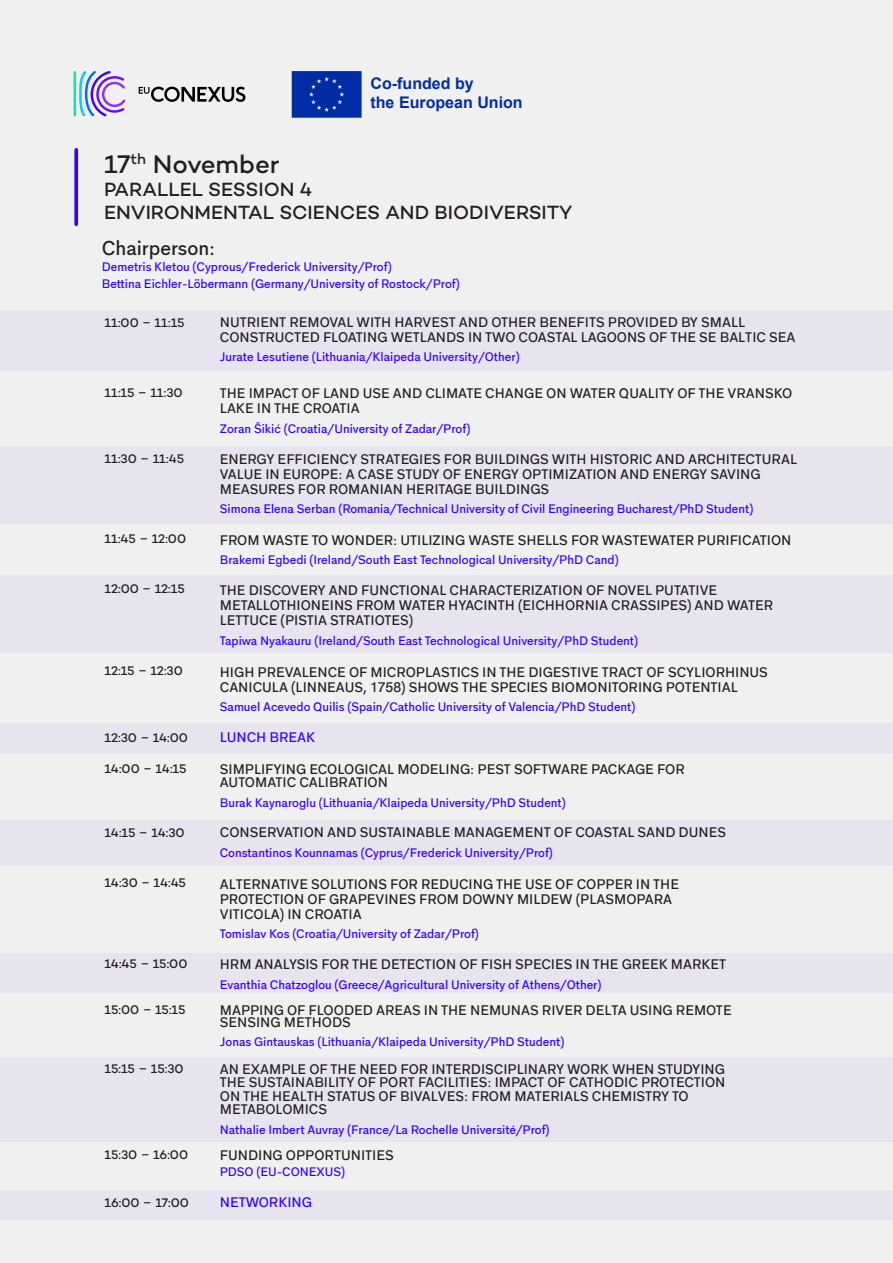
<style>
.page{position:relative;width:893px;height:1263px;background:#f0f0f0}
.page>*{position:absolute;margin:0;border:0;box-sizing:border-box;transform-origin:0 0}
.t1{font:500 25.95px "Campton";letter-spacing:-.005em;color:#231f20}
.t2{font:500 19.5px/23.4px "Campton";color:#231f20}
.t3{font:500 19.5px "Grantipo";color:#231f20}
.t4{font:700 16.05px/19.2px "Arial";color:#002da6}
.t5{font:500 13.5px/15px "Grantipo";color:#231f20}
.t6{font:500 13.5px "Grantipo";color:#3400ff}
.t7{font:500 12.75px "Campton";color:#231f20}
.t8{font:500 12px/16.5px "Grantipo";color:#3400ff}
</style>
<div class="page">
<div style="left:0;top:310px;width:893px;height:61px;background:#e7e4f0"></div>
<div style="left:0;top:447px;width:893px;height:77px;background:#e7e4f0"></div>
<div style="left:0;top:576px;width:893px;height:77px;background:#e7e4f0"></div>
<div style="left:0;top:953px;width:893px;height:39px;background:#e7e4f0"></div>
<div style="left:0;top:1190px;width:893px;height:29px;background:#e7e4f0"></div>
<div style="left:0;top:820px;width:893px;height:46px;background:#e7e4f0"></div>
<div style="left:0;top:1057px;width:893px;height:85px;background:#e7e4f0"></div>
<div style="left:0;top:723px;width:893px;height:31px;background:#e7e4f0"></div>
<svg style="left:74px;top:148px;width:4px;height:78px"></svg>
<svg style="left:79px;top:71px;width:46px;height:45px"></svg>
<hr style="left:74px;top:71px;width:2px;height:45px;background:#00ebac">
<svg style="left:139px;top:87px;width:106px;height:15px"></svg>
<svg style="left:292px;top:71px;width:70px;height:47px"></svg>
<p class="t4" style="left:370px;top:74px;width:154px">Co-funded by<br>the European Union</p>
<h1 class="t1" style="left:104px;top:147px;width:177px">17<sup>th</sup> November</h1>
<h2 class="t2" style="left:104px;top:177px;width:470px">PARALLEL SESSION 4<br>ENVIRONMENTAL SCIENCES AND BIODIVERSITY</h2>
<h2 class="t3" style="left:102px;top:232px;width:115px">Chairperson:</h2>
<p class="t8" style="left:102px;top:258px;width:359px">Demetris Kletou (Cyprous/Frederick University/Prof)<br>Bettina Eichler-Löbermann (Germany/University of Rostock/Prof)</p>
<p class="t7" style="left:105px;top:314px;width:82px">11:00 – 11:15</p>
<p class="t5" style="left:220px;top:313px;width:577px">NUTRIENT REMOVAL WITH HARVEST AND OTHER BENEFITS PROVIDED BY SMALL<br>CONSTRUCTED FLOATING WETLANDS IN TWO COASTAL LAGOONS OF THE SE BALTIC SEA</p>
<p class="t8" style="left:220px;top:347px;width:301px">Jurate Lesutiene (Lithuania/Klaipeda University/Other)</p>
<p class="t7" style="left:105px;top:385px;width:80px">11:15 – 11:30</p>
<p class="t5" style="left:220px;top:384px;width:574px">THE IMPACT OF LAND USE AND CLIMATE CHANGE ON WATER QUALITY OF THE VRANSKO<br>LAKE IN THE CROATIA</p>
<p class="t8" style="left:220px;top:419px;width:252px">Zoran Šikić (Croatia/University of Zadar/Prof)</p>
<p class="t5" style="left:220px;top:450px;width:579px">ENERGY EFFICIENCY STRATEGIES FOR BUILDINGS WITH HISTORIC AND ARCHITECTURAL<br>VALUE IN EUROPE: A CASE STUDY OF ENERGY OPTIMIZATION AND ENERGY SAVING<br>MEASURES FOR ROMANIAN HERITAGE BUILDINGS</p>
<p class="t8" style="left:220px;top:499px;width:535px">Simona Elena Serban (Romania/Technical University of Civil Engineering Bucharest/PhD Student)</p>
<p class="t7" style="left:105px;top:450px;width:81px">11:30 – 11:45</p>
<p class="t7" style="left:105px;top:531px;width:83px">11:45 – 12:00</p>
<p class="t5" style="left:220px;top:531px;width:573px">FROM WASTE TO WONDER: UTILIZING WASTE SHELLS FOR WASTEWATER PURIFICATION</p>
<p class="t8" style="left:220px;top:550px;width:400px">Brakemi Egbedi (Ireland/South East Technological University/PhD Cand)</p>
<p class="t7" style="left:105px;top:581px;width:82px">12:00 – 12:15</p>
<p class="t5" style="left:220px;top:581px;width:555px">THE DISCOVERY AND FUNCTIONAL CHARACTERIZATION OF NOVEL PUTATIVE<br>METALLOTHIONEINS FROM WATER HYACINTH (EICHHORNIA CRASSIPES) AND WATER<br>LETTUCE (PISTIA STRATIOTES)</p>
<p class="t8" style="left:220px;top:631px;width:420px">Tapiwa Nyakauru (Ireland/South East Technological University/PhD Student)</p>
<p class="t7" style="left:105px;top:662px;width:80px">12:15 – 12:30</p>
<p class="t5" style="left:220px;top:663px;width:550px">HIGH PREVALENCE OF MICROPLASTICS IN THE DIGESTIVE TRACT OF SCYLIORHINUS<br>CANICULA (LINNEAUS, 1758) SHOWS THE SPECIES BIOMONITORING POTENTIAL</p>
<p class="t8" style="left:220px;top:697px;width:417px">Samuel Acevedo Quilis (Spain/Catholic University of Valencia/PhD Student)</p>
<p class="t7" style="left:105px;top:729px;width:85px">12:30 – 14:00</p>
<p class="t6" style="left:220px;top:726px;width:97px">LUNCH BREAK</p>
<p class="t7" style="left:105px;top:760px;width:84px">14:00 – 14:15</p>
<p class="t5" style="left:220px;top:761px;width:466px;line-height:13.5px">SIMPLIFYING ECOLOGICAL MODELING: PEST SOFTWARE PACKAGE FOR<br>AUTOMATIC CALIBRATION</p>
<p class="t8" style="left:220px;top:793px;width:347px">Burak Kaynaroglu (Lithuania/Klaipeda University/PhD Student)</p>
<p class="t7" style="left:105px;top:824px;width:82px">14:15 – 14:30</p>
<p class="t5" style="left:220px;top:824px;width:508px">CONSERVATION AND SUSTAINABLE MANAGEMENT OF COASTAL SAND DUNES</p>
<p class="t8" style="left:220px;top:843px;width:335px">Constantinos Kounnamas (Cyprus/Frederick University/Prof)</p>
<p class="t7" style="left:105px;top:875px;width:83px">14:30 – 14:45</p>
<p class="t5" style="left:220px;top:875px;width:461px">ALTERNATIVE SOLUTIONS FOR REDUCING THE USE OF COPPER IN THE<br>PROTECTION OF GRAPEVINES FROM DOWNY MILDEW (PLASMOPARA<br>VITICOLA) IN CROATIA</p>
<p class="t8" style="left:220px;top:924px;width:261px">Tomislav Kos (Croatia/University of Zadar/Prof)</p>
<p class="t7" style="left:105px;top:955px;width:84px">14:45 – 15:00</p>
<p class="t5" style="left:220px;top:955px;width:508px">HRM ANALYSIS FOR THE DETECTION OF FISH SPECIES IN THE GREEK MARKET</p>
<p class="t8" style="left:220px;top:975px;width:383px">Evanthia Chatzoglou (Greece/Agricultural University of Athens/Other)</p>
<p class="t5" style="left:220px;top:1002px;width:513px;line-height:12px">MAPPING OF FLOODED AREAS IN THE NEMUNAS RIVER DELTA USING REMOTE<br>SENSING METHODS</p>
<p class="t8" style="left:220px;top:1032px;width:346px">Jonas Gintauskas (Lithuania/Klaipeda University/PhD Student)</p>
<p class="t7" style="left:105px;top:1002px;width:83px">15:00 – 15:15</p>
<p class="t7" style="left:105px;top:1061px;width:81px">15:15 – 15:30</p>
<p class="t5" style="left:220px;top:1061px;width:507px;line-height:13.5px">AN EXAMPLE OF THE NEED FOR INTERDISCIPLINARY WORK WHEN STUDYING THE SUSTAINABILITY OF PORT FACILITIES: IMPACT OF CATHODIC PROTECTION ON THE HEALTH STATUS OF BIVALVES: FROM MATERIALS CHEMISTRY TO METABOLOMICS</p>
<p class="t8" style="left:220px;top:1120px;width:331px">Nathalie Imbert Auvray (France/La Rochelle Université/Prof)</p>
<p class="t5" style="left:220px;top:1146px;width:175px">FUNDING OPPORTUNITIES</p>
<p class="t8" style="left:220px;top:1162px;width:127px">PDSO (EU-CONEXUS)</p>
<p class="t7" style="left:105px;top:1147px;width:85px">15:30 – 16:00</p>
<p class="t7" style="left:105px;top:1194px;width:86px">16:00 – 17:00</p>
<p class="t6" style="left:220px;top:1191px;width:94px">NETWORKING</p>
</div>
